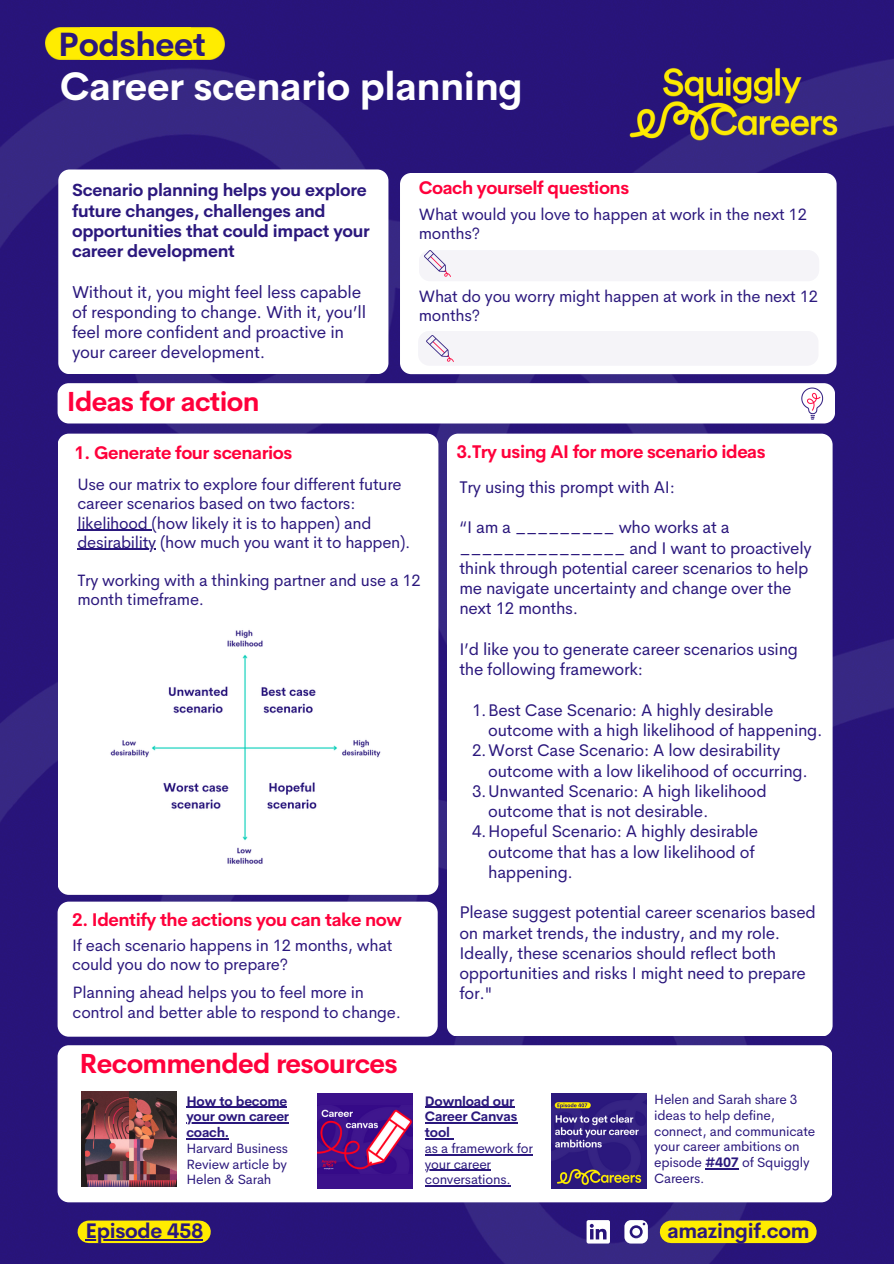
<style>
.page{position:relative;width:894px;height:1264px;background:#fff}
.page>*{position:absolute;margin:0;border:0;box-sizing:border-box;transform-origin:0 0}
.t1{font:700 39px "Cerebri Sans";letter-spacing:-.01em;color:#fff}
.t2{font:700 33px "Cerebri Sans";letter-spacing:-.01em;color:#2b187d}
.t3{font:700 27px "Cerebri Sans";letter-spacing:-.025em;color:#ff003b}
.t4{font:700 20.7px "Cerebri Sans";letter-spacing:-.015em;color:#2b187d}
.t5{font:700 18px "Cerebri Sans";letter-spacing:-.025em;color:#ff003b}
.t6{font:17.25px/20.2px "Cerebri Sans";letter-spacing:-.015em;color:#2b187d}
.t7{font:700 17.25px/20.2px "Cerebri Sans";letter-spacing:-.015em;color:#2b187d}
.t8{font:16.95px/20.2px "Cerebri Sans";letter-spacing:-.015em;color:#2b187d}
.t9{font:16.5px/19.2px "Cerebri Sans";letter-spacing:-.015em;color:#2b187d}
.t10{font:13.5px/15.8px "Cerebri Sans";letter-spacing:-.015em;color:#2b187d}
.t11{font:700 13.5px/15.8px "Cerebri Sans";letter-spacing:-.015em;color:#2b187d}
.s1{font-weight:400}
.s2{font-weight:700}
</style>
<div class="page">
<img style="left:0;top:0;width:893px;height:1263px">
<div style="left:58px;top:1045px;width:774px;height:157px;background:#fff;border-radius:11px"></div>
<div style="left:58px;top:433px;width:380px;height:461px;background:#fff;border-radius:11px"></div>
<div style="left:58px;top:169px;width:330px;height:205px;background:#fff;border-radius:11px"></div>
<div style="left:58px;top:383px;width:776px;height:40px;background:#fff;border-radius:11px"></div>
<img style="left:801px;top:387px;width:23px;height:33px">
<div style="left:58px;top:901px;width:379px;height:135px;background:#fff;border-radius:11px"></div>
<svg style="left:586px;top:1220px;width:23px;height:23px"></svg>
<svg style="left:624px;top:1220px;width:23px;height:23px"></svg>
<div style="left:671px;top:1220px;width:134px;height:22px;background:#ffec00"></div>
<div style="left:89px;top:1220px;width:110px;height:22px;background:#ffec00"></div>
<img style="left:45px;top:28px;width:35px;height:31px">
<div style="left:80px;top:28px;width:144px;height:31px;background:#ffec00"></div>
<img style="left:615px;top:48px;width:235px;height:112px">
<img style="left:82px;top:1091px;width:95px;height:95px">
<img style="left:551px;top:1093px;width:95px;height:95px">
<img style="left:317px;top:1093px;width:95px;height:95px">
<div style="left:400px;top:173px;width:436px;height:201px;background:#fff;border-radius:11px"></div>
<div style="left:418px;top:250px;width:401px;height:31px;background:#f5f4f8;border-radius:11px"></div>
<img style="left:424px;top:250px;width:27px;height:27px">
<div style="left:446px;top:433px;width:386px;height:603px;background:#fff;border-radius:11px"></div>
<img style="left:110px;top:630px;width:271px;height:234px">
<hr style="left:85px;top:1238px;width:118px;height:2px;background:#2b187d">
<hr style="left:425px;top:1106px;width:89px;height:1px;background:#2b187d">
<hr style="left:425px;top:1122px;width:92px;height:1px;background:#2b187d">
<svg style="left:425px;top:1138px;width:28px;height:1px"></svg>
<hr style="left:425px;top:1153px;width:107px;height:2px;background:#2b187d">
<hr style="left:425px;top:1169px;width:66px;height:1px;background:#2b187d">
<hr style="left:425px;top:1185px;width:85px;height:1px;background:#2b187d">
<hr style="left:186px;top:1106px;width:101px;height:1px;background:#2b187d">
<hr style="left:186px;top:1122px;width:103px;height:1px;background:#2b187d">
<hr style="left:186px;top:1138px;width:43px;height:1px;background:#2b187d">
<hr style="left:705px;top:1168px;width:33px;height:1px;background:#2b187d">
<hr style="left:77px;top:529px;width:75px;height:2px;background:#2b187d">
<hr style="left:77px;top:549px;width:79px;height:1px;background:#2b187d">
<div style="left:418px;top:331px;width:400px;height:35px;background:#f5f4f8;border-radius:11px"></div>
<img style="left:426px;top:335px;width:28px;height:27px">
<h3 class="t2" style="left:58px;top:23px;width:149px">Podsheet</h3>
<h2 class="t1" style="left:60px;top:61px;width:464px">Career scenario planning</h2>
<h6 class="t7" style="left:72px;top:180px;width:299px">Scenario planning helps you explore future changes, challenges and opportunities that could impact your career development</h6>
<h5 class="t6" style="left:72px;top:281px;width:295px">Without it, you might feel less capable of responding to change. With it, you’ll feel more confident and proactive in your career development.</h5>
<h6 class="t3" style="left:67px;top:384px;width:194px">Ideas for action</h6>
<h5 class="t5" style="left:74px;top:440px;width:219px">1. Generate four scenarios</h5>
<h6 class="t5" style="left:418px;top:176px;width:212px">Coach yourself questions</h6>
<h6 class="t9" style="left:418px;top:204px;width:389px">What would you love to happen at work in the next 12 months?</h6>
<h5 class="t9" style="left:418px;top:286px;width:400px">What do you worry might happen at work in the next 12 months?</h5>
<h6 class="t5" style="left:456px;top:440px;width:310px">3.Try using AI for more scenario ideas</h6>
<h6 class="t9" style="left:77px;top:475px;width:326px">Use our matrix to explore four different future career scenarios based on two factors: likelihood (how likely it is to happen) and</h6>
<p class="t9" style="left:77px;top:532px;width:335px">desirability (how much you want it to happen).</p>
<p class="t9" style="left:77px;top:570px;width:345px">Try working with a thinking partner and use a 12 month timeframe.</p>
<p class="t5" style="left:72px;top:908px;width:331px">2. Identify the actions you can take now</p>
<p class="t9" style="left:72px;top:935px;width:322px">If each scenario happens in 12 months, what could you do now to prepare?</p>
<p class="t9" style="left:73px;top:983px;width:330px">Planning ahead helps you to feel more in control and better able to respond to change.</p>
<h1 class="t3" style="left:80px;top:1046px;width:320px">Recommended resources</h1>
<p class="t8" style="left:459px;top:477px;width:217px">Try using this prompt with AI:</p>
<p class="t8" style="left:459px;top:517px;width:354px">“I am a _________ who works at a _______________ and I want to proactively think through potential career scenarios to help me navigate uncertainty and change over the next 12 months.</p>
<p class="t8" style="left:459px;top:639px;width:340px">I’d like you to generate career scenarios using the following framework:</p>
<h6 class="t8" style="left:488px;top:699px;width:336px;text-indent:-16px">1.Best Case Scenario: A highly desirable outcome with a high likelihood of happening.</h6>
<h3 class="t8" style="left:488px;top:740px;width:321px;text-indent:-16px">2.Worst Case Scenario: A low desirability outcome with a low likelihood of occurring.</h3>
<p class="t8" style="left:488px;top:780px;width:280px;text-indent:-16px">3.Unwanted Scenario: A high likelihood outcome that is not desirable.</p>
<p class="t8" style="left:488px;top:821px;width:271px;text-indent:-16px">4.Hopeful Scenario: A highly desirable outcome that has a low likelihood of happening.</p>
<p class="t8" style="left:459px;top:902px;width:358px">Please suggest potential career scenarios based on market trends, the industry, and my role.<br>Ideally, these scenarios should reflect both opportunities and risks I might need to prepare for."</p>
<h6 class="t11" style="left:186px;top:1092px;width:102px">How to become</h6>
<p class="t11" style="left:186px;top:1108px;width:104px">your own career coach.<br><span class="s1">Harvard Business</span></p>
<h5 class="t10" style="left:186px;top:1155px;width:102px">Review article by<br>Helen &amp; Sarah</h5>
<p class="t11" style="left:425px;top:1092px;width:94px">Download our<br>Career Canvas tool</p>
<h5 class="t10" style="left:425px;top:1140px;width:109px">as a framework for</h5>
<h6 class="t10" style="left:425px;top:1155px;width:87px">your career conversations.</h6>
<h6 class="t10" style="left:654px;top:1091px;width:162px">Helen and Sarah share 3 ideas to help define, connect, and communicate your career ambitions on episode <span class="s2">#407</span> of Squiggly<br>Careers.</h6>
<p class="t4" style="left:85px;top:1217px;width:119px">Episode 458</p>
<h6 class="t4" style="left:667px;top:1217px;width:144px">amazingif.com</h6>
</div>
